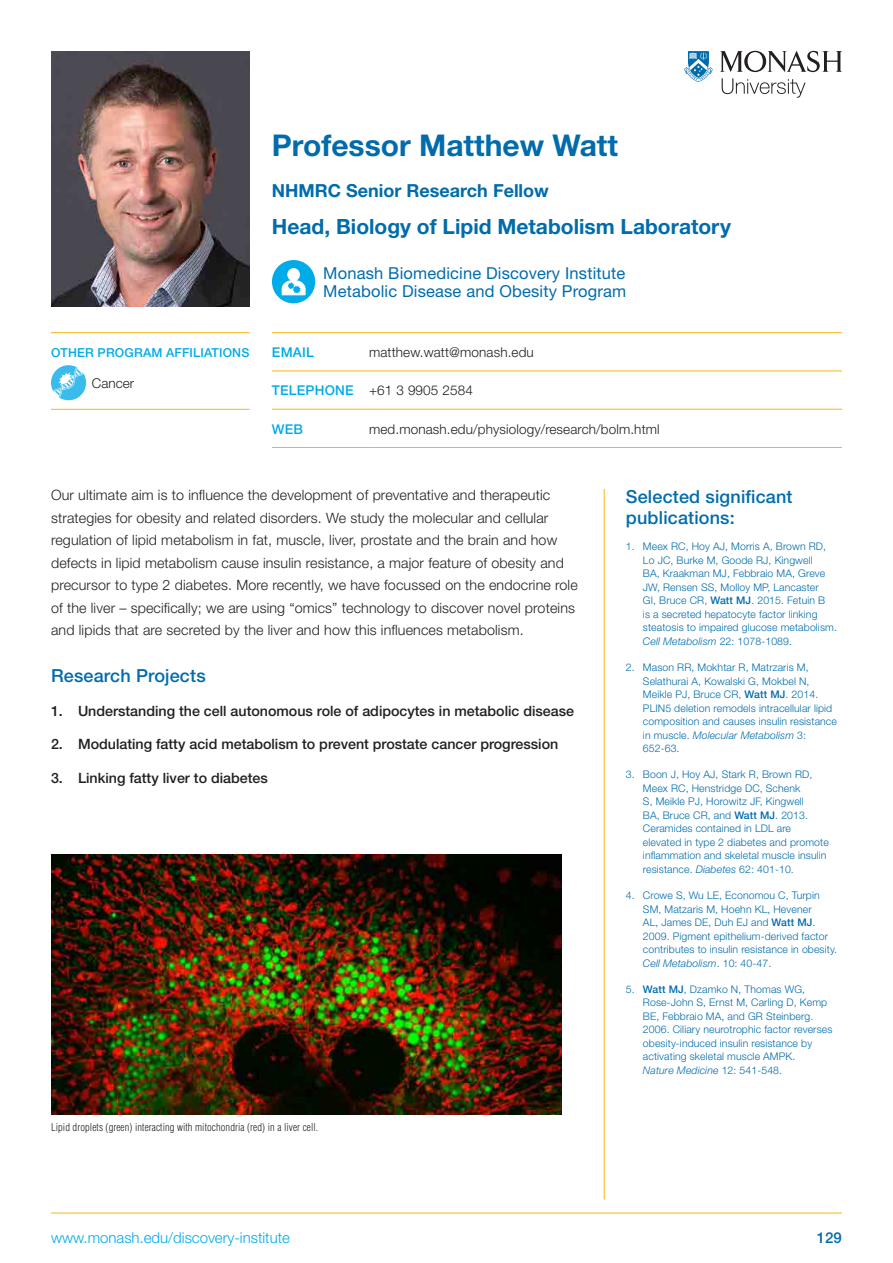
<style>
.page{position:relative;width:893px;height:1263px;background:#fff}
.page>*{position:absolute;margin:0;border:0;box-sizing:border-box;transform-origin:0 0}
._00_Title_and_Name{font:700 30px "Helvetica Neue LT";color:#006cac}
._01_Position_Title{font:700 21px "Helvetica Neue LT";color:#006cac}
._09_Significant_Pubs{font:500 18px/21px "Helvetica Neue LT";letter-spacing:.01em;color:#006cac}
._01_Position_Title-2{font:700 18px "Helvetica Neue LT";color:#006cac}
._07_Blue_Subheading{font:500 18px "Helvetica Neue LT";letter-spacing:.01em;color:#006cac}
._02_Department___Uni{font:16.5px/18px "Helvetica Neue LT";letter-spacing:.01em;color:#006cac}
.t1{font:300 15px "Helvetica Neue LT";color:#00abe7}
.t2{font:500 15px "Helvetica Neue LT";color:#006cac}
._05_Profile_Body_Tex{font:300 14.25px/22.5px "Helvetica Neue LT";letter-spacing:.01em;color:#231f20}
.t3{font:500 14.25px "Helvetica Neue LT";color:#231f20}
._04_Staff_member_con{font:300 13.5px "Helvetica Neue LT";letter-spacing:.01em;color:#231f20}
._03_Contact_Category{font:500 13.5px "Helvetica Neue LT";letter-spacing:.015em;color:#00abe7}
._03_Contact_Category-2{font:500 12.3px "Helvetica Neue LT";letter-spacing:.015em;color:#00abe7}
.t4{font:300 10.5px/13.5px "Helvetica Neue LT";letter-spacing:.01em;color:#006cac}
._10_Profile_Image_Ca{font:300 condensed 10.5px "Helvetica";letter-spacing:.01em;color:#231f20}
.s1{font-weight:500}
.s2{font-style:italic}
</style>
<div class="page">
<hr style="left:51px;top:1213px;width:791px;height:1px;background:#fbb416">
<svg style="left:722px;top:78px;width:83px;height:20px"></svg>
<svg style="left:684px;top:51px;width:29px;height:31px"></svg>
<svg style="left:720px;top:51px;width:122px;height:21px"></svg>
<img style="left:51px;top:51px;width:198px;height:255px">
<div style="left:272px;top:260px;width:43px;height:43px;background:#00abe7;border-radius:50%"></div>
<div style="left:288px;top:269px;width:11px;height:12px;background:#fff;border-radius:50%"></div>
<div style="left:287px;top:268px;width:13px;height:13px;border:1px solid #fff;border-radius:50%"></div>
<svg style="left:281px;top:280px;width:25px;height:16px"></svg>
<hr style="left:272px;top:332px;width:97px;height:1px;background:#fbb416">
<hr style="left:369px;top:332px;width:473px;height:1px;background:#fbb416">
<hr style="left:272px;top:371px;width:97px;height:1px;background:#fbb416">
<hr style="left:369px;top:371px;width:473px;height:1px;background:#fbb416">
<hr style="left:272px;top:409px;width:97px;height:1px;background:#fbb416">
<hr style="left:369px;top:409px;width:473px;height:1px;background:#fbb416">
<hr style="left:272px;top:447px;width:97px;height:1px;background:#fbb416">
<hr style="left:369px;top:447px;width:473px;height:1px;background:#fbb416">
<img style="left:51px;top:855px;width:510px;height:259px">
<hr style="left:604px;top:489px;width:1px;height:710px;background:#fbb416">
<hr style="left:51px;top:332px;width:41px;height:1px;background:#fbb416">
<hr style="left:92px;top:332px;width:157px;height:1px;background:#fbb416">
<hr style="left:51px;top:409px;width:41px;height:1px;background:#fbb416">
<hr style="left:92px;top:409px;width:157px;height:1px;background:#fbb416">
<svg style="left:51px;top:365px;width:35px;height:35px"></svg>
<p class="_03_Contact_Category-2" style="left:51px;top:345px;width:200px">OTHER PROGRAM AFFILIATIONS</p>
<p class="_04_Staff_member_con" style="left:92px;top:375px;width:44px">Cancer</p>
<p class="_00_Title_and_Name" style="left:272px;top:127px;width:348px">Professor Matthew Watt</p>
<p class="_01_Position_Title-2" style="left:272px;top:180px;width:278px">NHMRC Senior Research Fellow</p>
<p class="_01_Position_Title" style="left:272px;top:214px;width:461px">Head, Biology of Lipid Metabolism Laboratory</p>
<p class="_02_Department___Uni" style="left:323px;top:264px;width:305px">Monash Biomedicine Discovery Institute<br>Metabolic Disease and Obesity Program</p>
<p class="_03_Contact_Category" style="left:272px;top:344px;width:43px">EMAIL</p>
<p class="_04_Staff_member_con" style="left:369px;top:344px;width:166px">matthew.watt@monash.edu</p>
<p class="_03_Contact_Category" style="left:272px;top:382px;width:83px">TELEPHONE</p>
<p class="_04_Staff_member_con" style="left:369px;top:382px;width:105px">+61 3 9905 2584</p>
<p class="_03_Contact_Category" style="left:272px;top:421px;width:33px">WEB</p>
<p class="_04_Staff_member_con" style="left:369px;top:421px;width:292px">med.monash.edu/physiology/research/bolm.html</p>
<p class="_05_Profile_Body_Tex" style="left:51px;top:484px;width:528px">Our ultimate aim is to influence the development of preventative and therapeutic strategies for obesity and related disorders. We study the molecular and cellular regulation of lipid metabolism in fat, muscle, liver, prostate and the brain and how defects in lipid metabolism cause insulin resistance, a major feature of obesity and precursor to type 2 diabetes. More recently, we have focussed on the endocrine role of the liver – specifically; we are using “omics” technology to discover novel proteins and lipids that are secreted by the liver and how this influences metabolism.</p>
<p class="_07_Blue_Subheading" style="left:51px;top:665px;width:156px">Research Projects</p>
<p class="t3" style="left:51px;top:702px;width:525px">1. Understanding the cell autonomous role of adipocytes in metabolic disease</p>
<p class="t3" style="left:51px;top:736px;width:509px">2. Modulating fatty acid metabolism to prevent prostate cancer progression</p>
<p class="t3" style="left:51px;top:769px;width:218px">3. Linking fatty liver to diabetes</p>
<p class="_10_Profile_Image_Ca" style="left:51px;top:1121px;width:269px">Lipid droplets (green) interacting with mitochondria (red) in a liver cell.</p>
<p class="_09_Significant_Pubs" style="left:626px;top:486px;width:168px">Selected significant publications:</p>
<p class="t4" style="left:643px;top:540px;width:195px;text-indent:-17px">1. Meex RC, Hoy AJ, Morris A, Brown RD, Lo JC, Burke M, Goode RJ, Kingwell<br>BA, Kraakman MJ, Febbraio MA, Greve JW, Rensen SS, Molloy MP, Lancaster<br>GI, Bruce CR, <span class="s1">Watt MJ</span>. 2015. Fetuin B<br>is a secreted hepatocyte factor linking steatosis to impaired glucose metabolism.<br><span class="s2">Cell Metabolism</span> 22: 1078-1089.</p>
<p class="t4" style="left:643px;top:660px;width:195px;text-indent:-17px">2. Mason RR, Mokhtar R, Matrzaris M, Selathurai A, Kowalski G, Mokbel N, Meikle PJ, Bruce CR, <span class="s1">Watt MJ</span>. 2014.<br>PLIN5 deletion remodels intracellular lipid composition and causes insulin resistance in muscle. <span class="s2">Molecular Metabolism</span> 3:<br>652-63.</p>
<p class="t4" style="left:643px;top:768px;width:187px;text-indent:-17px">3. Boon J, Hoy AJ, Stark R, Brown RD, Meex RC, Henstridge DC, Schenk<br>S, Meikle PJ, Horowitz JF, Kingwell<br>BA, Bruce CR, and <span class="s1">Watt MJ</span>. 2013.<br>Ceramides contained in LDL are elevated in type 2 diabetes and promote inflammation and skeletal muscle insulin resistance. <span class="s2">Diabetes</span> 62: 401-10.</p>
<p class="t4" style="left:643px;top:888px;width:196px;text-indent:-17px">4. Crowe S, Wu LE, Economou C, Turpin SM, Matzaris M, Hoehn KL, Hevener<br>AL, James DE, Duh EJ and <span class="s1">Watt MJ</span>.<br>2009. Pigment epithelium-derived factor contributes to insulin resistance in obesity.<br><span class="s2">Cell Metabolism</span>. 10: 40-47.</p>
<p class="t4" style="left:643px;top:982px;width:191px;text-indent:-17px">5. <span class="s1">Watt MJ</span>, Dzamko N, Thomas WG, Rose-John S, Ernst M, Carling D, Kemp BE, Febbraio MA, and GR Steinberg.<br>2006. Ciliary neurotrophic factor reverses obesity-induced insulin resistance by activating skeletal muscle AMPK.<br><span class="s2">Nature Medicine</span> 12: 541-548.</p>
<h3 class="t1" style="left:51px;top:1229px;width:240px">www.monash.edu/discovery-institute</h3>
<h3 class="t2" style="left:817px;top:1229px;width:27px">129</h3>
</div>
